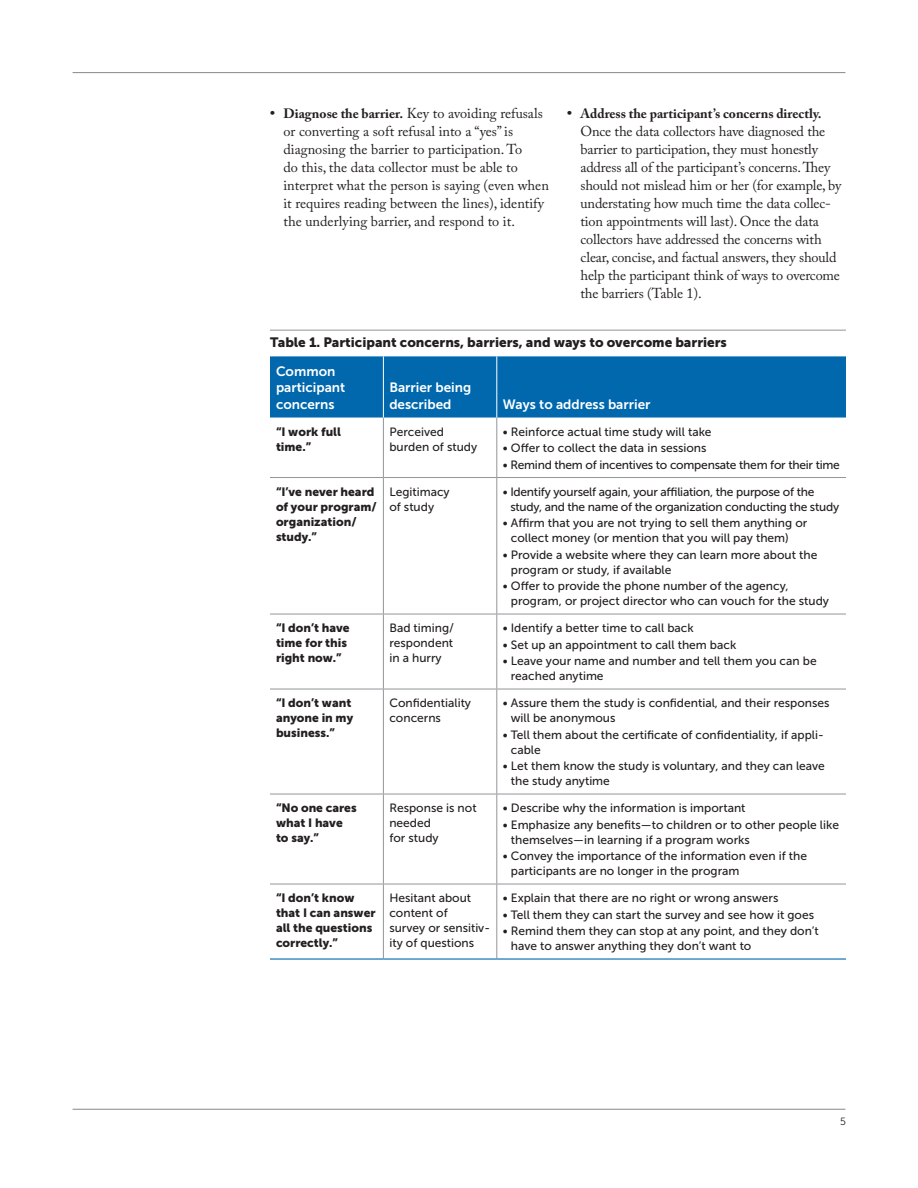
<style>
.page{position:relative;width:918px;height:1188px;background:#fff}
.page>*{position:absolute;margin:0;border:0;box-sizing:border-box;transform-origin:0 0}
.TEXT_--bullet_list_w{font:14.25px/18px "Adobe Caslon Pro";letter-spacing:-.01em;color:#231f20}
.TABLE_TEXT___museo_s{font:13.5px/16.5px "Museo Sans 700";color:#fff}
.TABLE_TITLE___museo{font:13.5px "Museo Sans 900";color:#231f20}
.TEXT_--bullet_list_w-2{font:700 13.5px "Adobe Caslon Pro";color:#231f20}
.TABLE_TEXT___museo_s-2{font:12px/15px "Museo Sans 500";color:#231f20}
.TABLE_TEXT___museo_s-3{font:12px/15px "Museo Sans 900";color:#231f20}
.TABLE_TEXT___museo_s-4{font:12px/15px "Museo Sans 500";letter-spacing:-.02em;color:#231f20}
.t1{font:10.5px "Museo Sans 300";color:#231f20}
.s1{font-weight:700}
.s2{font-weight:700;font-size:13.5px}
.s3{font-size:14.25px}
</style>
<div class="page">
<hr style="left:73px;top:1109px;width:772px;height:1px;background:#939598">
<hr style="left:73px;top:72px;width:772px;height:1px;background:#939598">
<div style="left:270px;top:356px;width:576px;height:62px;background:#0168ae"></div>
<hr style="left:383px;top:418px;width:1px;height:59px;background:#939598">
<hr style="left:496px;top:418px;width:1px;height:59px;background:#939598">
<hr style="left:270px;top:477px;width:113px;height:1px;background:#939598">
<hr style="left:383px;top:477px;width:114px;height:1px;background:#939598">
<hr style="left:383px;top:478px;width:1px;height:136px;background:#939598">
<hr style="left:497px;top:477px;width:349px;height:1px;background:#939598">
<hr style="left:496px;top:478px;width:1px;height:136px;background:#939598">
<hr style="left:270px;top:614px;width:113px;height:1px;background:#939598">
<hr style="left:383px;top:614px;width:114px;height:1px;background:#939598">
<hr style="left:383px;top:614px;width:1px;height:75px;background:#939598">
<hr style="left:497px;top:614px;width:349px;height:1px;background:#939598">
<hr style="left:496px;top:614px;width:1px;height:75px;background:#939598">
<hr style="left:270px;top:689px;width:113px;height:1px;background:#939598">
<hr style="left:383px;top:689px;width:114px;height:1px;background:#939598">
<hr style="left:383px;top:689px;width:1px;height:105px;background:#939598">
<hr style="left:497px;top:689px;width:349px;height:1px;background:#939598">
<hr style="left:496px;top:689px;width:1px;height:105px;background:#939598">
<hr style="left:270px;top:794px;width:113px;height:1px;background:#939598">
<hr style="left:383px;top:794px;width:114px;height:1px;background:#939598">
<hr style="left:383px;top:794px;width:1px;height:90px;background:#939598">
<hr style="left:497px;top:794px;width:349px;height:1px;background:#939598">
<hr style="left:496px;top:794px;width:1px;height:90px;background:#939598">
<hr style="left:270px;top:884px;width:113px;height:1px;background:#939598">
<hr style="left:383px;top:884px;width:114px;height:1px;background:#939598">
<hr style="left:383px;top:884px;width:1px;height:74px;background:#939598">
<hr style="left:497px;top:884px;width:349px;height:1px;background:#939598">
<hr style="left:496px;top:884px;width:1px;height:74px;background:#939598">
<hr style="left:383px;top:356px;width:1px;height:62px;background:#fff">
<hr style="left:496px;top:356px;width:1px;height:62px;background:#fff">
<hr style="left:270px;top:958px;width:113px;height:2px;background:#0168ae">
<hr style="left:383px;top:958px;width:114px;height:2px;background:#0168ae">
<hr style="left:497px;top:958px;width:349px;height:2px;background:#0168ae">
<hr style="left:270px;top:330px;width:576px;height:1px;background:#939598">
<p class="TEXT_--bullet_list_w" style="left:284px;top:105px;width:267px;text-indent:-14px"><span class="s1">•</span> <span class="s2">Diagnose the barrier.</span> Key to avoiding refusals or converting a soft refusal into a “yes” is diagnosing the barrier to participation. To<br>do this, the data collector must be able to interpret what the person is saying (even when it requires reading between the lines), identify the underlying barrier, and respond to it.</p>
<p class="TEXT_--bullet_list_w-2" style="left:567px;top:106px;width:256px"><span class="s3">•</span> Address the participant’s concerns directly.</p>
<p class="TEXT_--bullet_list_w" style="left:580px;top:123px;width:262px">Once the data collectors have diagnosed the barrier to participation, they must honestly address all of the participant’s concerns. They should not mislead him or her (for example, by understating how much time the data collec&shy;tion appointments will last). Once the data collectors have addressed the concerns with clear, concise, and factual answers, they should help the participant think of ways to overcome the barriers (Table 1).</p>
<p class="TABLE_TITLE___museo" style="left:270px;top:334px;width:458px">Table 1. Participant concerns, barriers, and ways to overcome barriers</p>
<p class="TABLE_TEXT___museo_s" style="left:276px;top:363px;width:71px">Common participant concerns</p>
<p class="TABLE_TEXT___museo_s" style="left:389px;top:379px;width:83px">Barrier being described</p>
<p class="TABLE_TEXT___museo_s" style="left:503px;top:396px;width:149px">Ways to address barrier</p>
<p class="TABLE_TEXT___museo_s-3" style="left:276px;top:424px;width:67px">“I work full time.”</p>
<p class="TABLE_TEXT___museo_s-2" style="left:389px;top:424px;width:89px">Perceived burden of study</p>
<p class="TABLE_TEXT___museo_s-2" style="left:503px;top:424px;width:210px">• Reinforce actual time study will take</p>
<p class="TABLE_TEXT___museo_s-2" style="left:503px;top:440px;width:205px">• Offer to collect the data in sessions</p>
<p class="TABLE_TEXT___museo_s-4" style="left:503px;top:457px;width:339px">• Remind them of incentives to compensate them for their time</p>
<p class="TABLE_TEXT___museo_s-3" style="left:276px;top:484px;width:102px">“I’ve never heard of your program/ organization/ study.”</p>
<p class="TABLE_TEXT___museo_s-2" style="left:389px;top:484px;width:62px">Legitimacy of study</p>
<p class="TABLE_TEXT___museo_s-4" style="left:510px;top:484px;width:330px;text-indent:-8px">• Identify yourself again, your affiliation, the purpose of the study, and the name of the organization conducting the study</p>
<p class="TABLE_TEXT___museo_s-2" style="left:511px;top:515px;width:298px;text-indent:-8px">• Affirm that you are not trying to sell them anything or collect money (or mention that you will pay them)</p>
<p class="TABLE_TEXT___museo_s-2" style="left:511px;top:547px;width:308px;text-indent:-8px">• Provide a website where they can learn more about the program or study, if available</p>
<p class="TABLE_TEXT___museo_s-2" style="left:511px;top:578px;width:320px;text-indent:-8px">• Offer to provide the phone number of the agency, program, or project director who can vouch for the study</p>
<p class="TABLE_TEXT___museo_s-3" style="left:276px;top:620px;width:75px">“I don’t have time for this right now.”</p>
<p class="TABLE_TEXT___museo_s-2" style="left:389px;top:620px;width:66px;text-align:justify">Bad timing/ respondent in a hurry</p>
<p class="TABLE_TEXT___museo_s-2" style="left:503px;top:620px;width:192px">• Identify a better time to call back</p>
<p class="TABLE_TEXT___museo_s-2" style="left:503px;top:637px;width:235px">• Set up an appointment to call them back</p>
<p class="TABLE_TEXT___museo_s-2" style="left:511px;top:653px;width:307px;text-indent:-8px">• Leave your name and number and tell them you can be reached anytime</p>
<p class="TABLE_TEXT___museo_s-3" style="left:276px;top:695px;width:79px">“I don’t want anyone in my business.”</p>
<p class="TABLE_TEXT___museo_s-2" style="left:389px;top:695px;width:83px">Confidentiality concerns</p>
<p class="TABLE_TEXT___museo_s-2" style="left:511px;top:695px;width:320px;text-indent:-8px">• Assure them the study is confidential, and their responses will be anonymous</p>
<p class="TABLE_TEXT___museo_s-2" style="left:511px;top:727px;width:314px;text-indent:-8px">• Tell them about the certificate of confidentiality, if appli&shy;cable</p>
<p class="TABLE_TEXT___museo_s-2" style="left:511px;top:758px;width:316px;text-indent:-8px">• Let them know the study is voluntary, and they can leave the study anytime</p>
<p class="TABLE_TEXT___museo_s-3" style="left:276px;top:800px;width:82px">“No one cares what I have to say.”</p>
<p class="TABLE_TEXT___museo_s-2" style="left:389px;top:800px;width:89px">Response is not needed<br>for study</p>
<p class="TABLE_TEXT___museo_s-2" style="left:503px;top:800px;width:244px">• Describe why the information is important</p>
<p class="TABLE_TEXT___museo_s-2" style="left:511px;top:817px;width:330px;text-indent:-8px">• Emphasize any benefits—to children or to other people like themselves—in learning if a program works</p>
<p class="TABLE_TEXT___museo_s-2" style="left:511px;top:848px;width:298px;text-indent:-8px">• Convey the importance of the information even if the participants are no longer in the program</p>
<p class="TABLE_TEXT___museo_s-3" style="left:276px;top:890px;width:101px">“I don’t know that I can answer all the questions correctly.”</p>
<p class="TABLE_TEXT___museo_s-2" style="left:389px;top:890px;width:102px">Hesitant about content of<br>survey or sensitiv&shy;ity of questions</p>
<p class="TABLE_TEXT___museo_s-2" style="left:503px;top:890px;width:277px">• Explain that there are no right or wrong answers</p>
<p class="TABLE_TEXT___museo_s-2" style="left:503px;top:907px;width:313px">• Tell them they can start the survey and see how it goes</p>
<p class="TABLE_TEXT___museo_s-2" style="left:511px;top:923px;width:310px;text-indent:-8px">• Remind them they can stop at any point, and they don’t have to answer anything they don’t want to</p>
<p class="t1" style="left:840px;top:1116px;width:7px">5</p>
</div>
